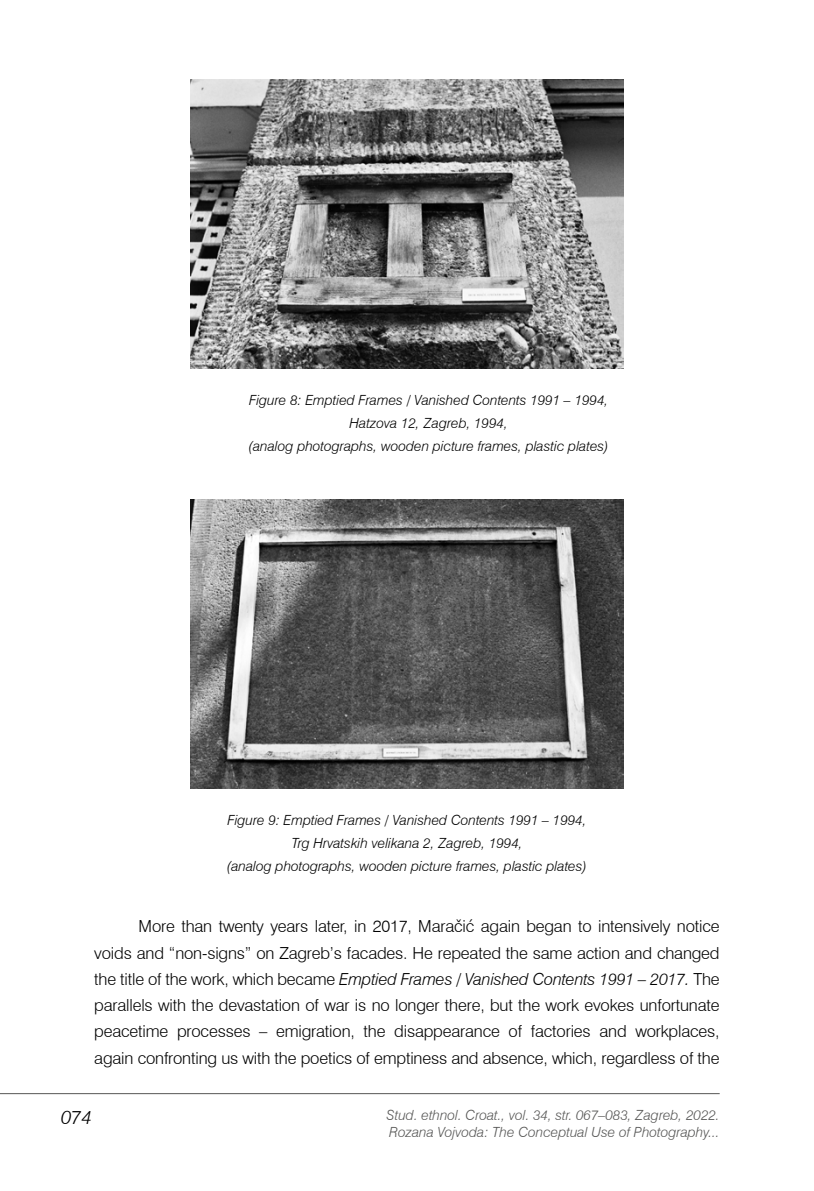
<style>
.page{position:relative;width:814px;height:1191px;background:#fff}
.page>*{position:absolute;margin:0;border:0;box-sizing:border-box;transform-origin:0 0}
.t1{font:italic 300 19.25px "Swiss 721 BT";color:#000}
.t2{font:300 16.62px/26.2px "Swiss 721 BT";letter-spacing:-.01em;color:#000;text-align:justify}
.t3{font:italic 300 14px/22.8px "Swiss 721 BT";color:#000;text-align:center}
.t4{font:italic 300 14px/16.8px "Swiss 721 BT";color:#575756}
.s1{font-style:italic}
</style>
<div class="page">
<hr style="left:0;top:1093px;width:719px;height:1px;background:#575756">
<img style="left:190px;top:79px;width:433px;height:289px">
<img style="left:190px;top:499px;width:433px;height:289px">
<p class="t3" style="left:249px;top:389px;width:361px">Figure 8: Emptied Frames / Vanished Contents 1991 – 1994,<br>Hatzova 12, Zagreb, 1994,<br>(analog photographs, wooden picture frames, plastic plates)</p>
<p class="t3" style="left:227px;top:809px;width:361px">Figure 9: Emptied Frames / Vanished Contents 1991 – 1994,<br>Trg Hrvatskih velikana 2, Zagreb, 1994,<br>(analog photographs, wooden picture frames, plastic plates)</p>
<p class="t2" style="left:94px;top:913px;width:627px;text-indent:44px">More than twenty years later, in 2017, Maračić again began to intensively notice voids and “non-signs” on Zagreb’s facades. He repeated the same action and changed the title of the work, which became <span class="s1">Emptied Frames / Vanished Contents 1991 – 2017.</span> The parallels with the devastation of war is no longer there, but the work evokes unfortunate peacetime processes – emigration, the disappearance of factories and workplaces, again confronting us with the poetics of emptiness and absence, which, regardless of the</p>
<p class="t1" style="left:61px;top:1105px;width:32px">074</p>
<p class="t4" style="left:386px;top:1106px;width:334px">Stud. ethnol. Croat., vol. 34, str. 067–083, Zagreb, 2022.<br>Rozana Vojvoda: The Conceptual Use of Photography...</p>
</div>
